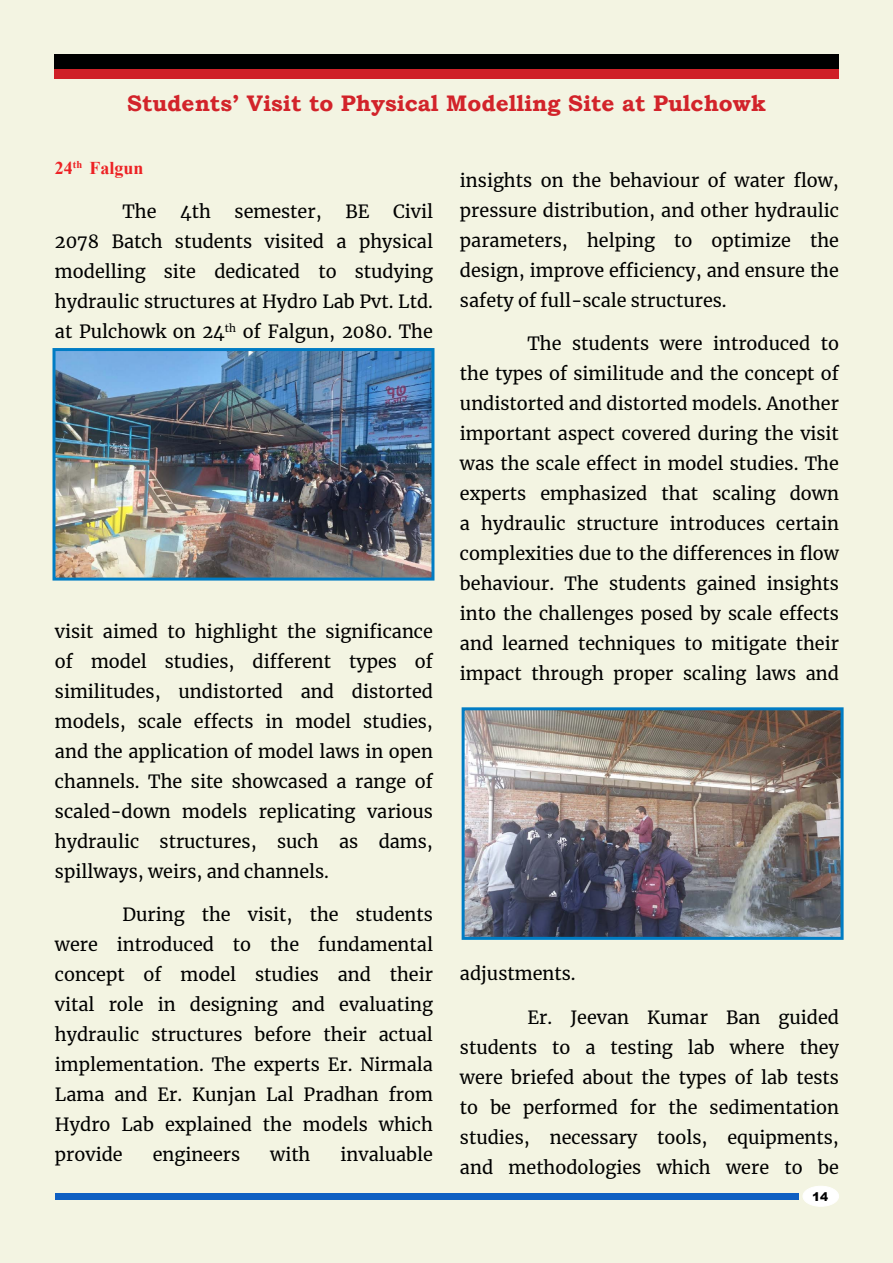
<style>
.page{position:relative;width:893px;height:1263px;background:#f3f4e2}
.page>*{position:absolute;margin:0;border:0;box-sizing:border-box;transform-origin:0 0}
.t1{font:700 22.5px "Bookman Old Style";color:#d2232a}
.t2{font:18px/30px "Merriweather";color:#000;text-align:justify}
.t3{font:700 18px "Times New Roman";color:#ed2124}
.t4{font:900 12px "Arial";color:#000}
</style>
<div class="page">
<div style="left:54px;top:54px;width:785px;height:15px;background:#000"></div>
<div style="left:54px;top:69px;width:785px;height:9px;background:#cf2027"></div>
<div style="left:803px;top:1186px;width:36px;height:20px;background:#fff;border-radius:50%"></div>
<div style="left:803px;top:1186px;width:36px;height:20px;border:1px solid #fff;border-radius:50%"></div>
<div style="left:56px;top:1193px;width:743px;height:6px;background:#0e5fc2"></div>
<img style="left:56px;top:352px;width:374px;height:224px">
<div style="left:52px;top:348px;width:382px;height:232px;border:3px solid #007cc4"></div>
<img style="left:466px;top:711px;width:374px;height:225px">
<div style="left:462px;top:707px;width:382px;height:233px;border:3px solid #007cc4"></div>
<p class="t1" style="left:127px;top:87px;width:640px">Students’ Visit to Physical Modelling Site at Pulchowk</p>
<p class="t3" style="left:55px;top:155px;width:90px">24<sup>th</sup> Falgun</p>
<p class="t2" style="left:122px;top:196px;width:36px">The</p>
<p class="t2" style="left:180px;top:196px;width:32px">4th</p>
<p class="t2" style="left:235px;top:196px;width:89px">semester,</p>
<p class="t2" style="left:345px;top:196px;width:26px">BE</p>
<p class="t2" style="left:55px;top:196px;width:380px;text-indent:338px">Civil 2078 Batch students visited a physical modelling site dedicated to studying hydraulic structures at Hydro Lab Pvt. Ltd. at Pulchowk on 24<sup>th</sup> of Falgun, 2080. The</p>
<p class="t2" style="left:55px;top:616px;width:380px">visit aimed to highlight the significance of model studies, different types of similitudes, undistorted and distorted models, scale effects in model studies, and the application of model laws in open channels. The site showcased a range of scaled-down models replicating various hydraulic structures, such as dams, spillways, weirs, and channels.</p>
<p class="t2" style="left:55px;top:899px;width:380px;text-indent:68px">During the visit, the students were introduced to the fundamental concept of model studies and their vital role in designing and evaluating hydraulic structures before their actual implementation. The experts Er. Nirmala Lama and Er. Kunjan Lal Pradhan from Hydro Lab explained the models which provide</p>
<p class="t2" style="left:153px;top:1139px;width:89px">engineers</p>
<p class="t2" style="left:270px;top:1139px;width:42px">with</p>
<p class="t2" style="left:341px;top:1139px;width:94px">invaluable</p>
<p class="t2" style="left:460px;top:165px;width:380px">insights on the behaviour of water flow, pressure distribution, and other hydraulic parameters, helping to optimize the design, improve efficiency, and ensure the safety of full-scale structures.</p>
<p class="t2" style="left:460px;top:328px;width:380px;text-indent:68px">The students were introduced to the types of similitude and the concept of undistorted and distorted models. Another important aspect covered during the visit was the scale effect in model studies. The experts emphasized that scaling down a hydraulic structure introduces certain complexities due to the differences in flow behaviour. The students gained insights into the challenges posed by scale effects and learned techniques to mitigate their impact through proper scaling laws and</p>
<p class="t2" style="left:460px;top:958px;width:117px">adjustments.</p>
<p class="t2" style="left:460px;top:1002px;width:381px;text-indent:68px">Er. Jeevan Kumar Ban guided students to a testing lab where they were briefed about the types of lab tests to be performed for the sedimentation studies, necessary tools, equipments, and methodologies which were to be</p>
<p class="t4" style="left:812px;top:1187px;width:18px">14</p>
</div>
